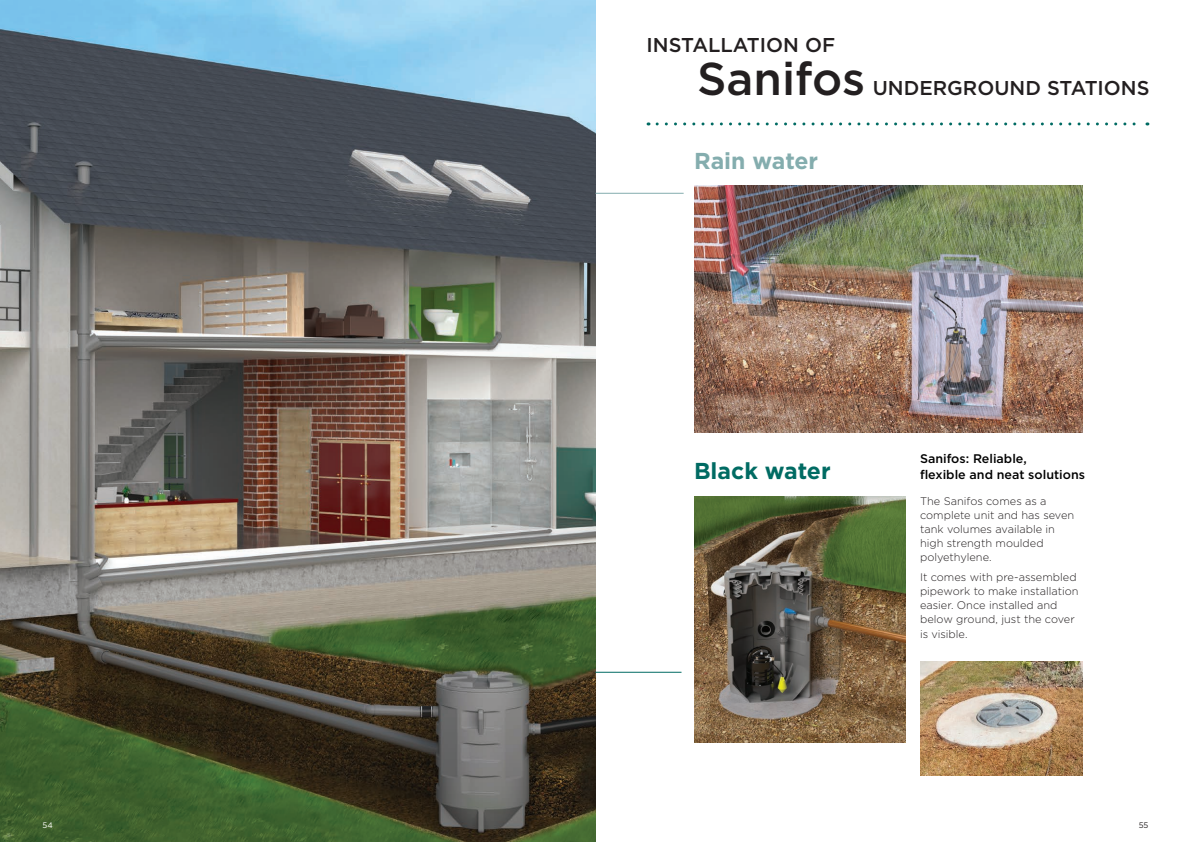
<style>
.page{position:relative;width:1191px;height:842px;background:#fff}
.page>*{position:absolute;margin:0;border:0;box-sizing:border-box;transform-origin:0 0}
.t1{font:500 46px "Gotham";color:#231f20}
.t2{font:700 23px "Gotham";color:#006b63}
.t3{font:700 23px "Gotham";color:#84adae}
.t4{font:500 20px "Gotham";color:#231f20}
.t5{font:500 12.5px/16px "Gotham";color:#000}
.t6{font:300 11px/14px "Gotham";color:#231f20}
.t7{font:8px "Gotham";color:#fff}
.t8{font:8px "Gotham";color:#231f20}
</style>
<div class="page">
<img style="left:0;top:0;width:595px;height:842px">
<svg style="left:657px;top:122px;width:491px;height:3px"></svg>
<img style="left:694px;top:496px;width:212px;height:247px">
<img style="left:920px;top:662px;width:162px;height:113px">
<hr style="left:595px;top:672px;width:86px;height:1px;background:#006b63">
<hr style="left:595px;top:193px;width:88px;height:1px;background:#84adae">
<img style="left:694px;top:186px;width:388px;height:246px">
<h3 class="t4" style="left:646px;top:32px;width:190px">INSTALLATION OF</h3>
<h1 class="t1" style="left:697px;top:48px;width:170px">Sanifos</h1>
<h3 class="t4" style="left:872px;top:75px;width:278px">UNDERGROUND STATIONS</h3>
<h2 class="t3" style="left:694px;top:145px;width:126px">Rain water</h2>
<h2 class="t2" style="left:694px;top:456px;width:138px">Black water</h2>
<p class="t5" style="left:920px;top:450px;width:166px">Sanifos: Reliable,<br>flexible and neat solutions</p>
<p class="t6" style="left:920px;top:494px;width:156px">The Sanifos comes as a complete unit and has seven tank volumes available in high strength moulded polyethylene.</p>
<p class="t6" style="left:920px;top:569px;width:160px">It comes with pre-assembled pipework to make installation easier. Once installed and below ground, just the cover</p>
<p class="t6" style="left:920px;top:626px;width:49px">is visible.</p>
<p class="t7" style="left:43px;top:820px;width:12px">54</p>
<p class="t8" style="left:1138px;top:820px;width:11px">55</p>
</div>
